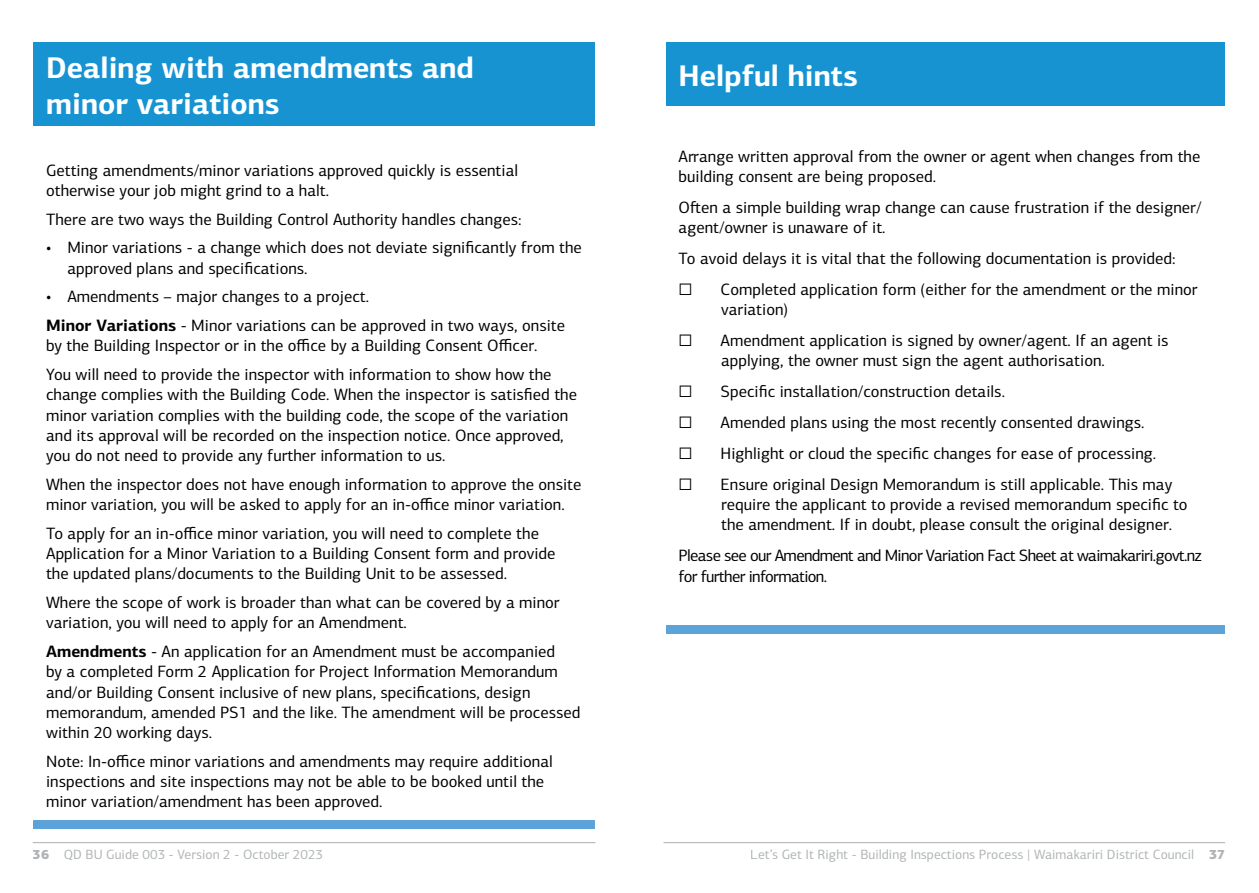
<style>
.page{position:relative;width:1259px;height:893px;background:#fff}
.page>*{position:absolute;margin:0;border:0;box-sizing:border-box;transform-origin:0 0}
.t1{font:700 30px/36px "PF Centro Sans Pro";color:#fff}
.t2{font:16.5px/20.2px "PF Centro Sans Pro";color:#000}
.t3{font:16.5px/20.2px "PF Centro Sans Pro";letter-spacing:-.04em;color:#000}
.t4{font:13.5px "PF Centro Sans Pro";color:#b1b4b6}
.s1{font-weight:700}
.s2{font-weight:900}
</style>
<div class="page">
<hr style="left:33px;top:842px;width:562px;height:1px;background:#b0adad">
<hr style="left:663px;top:842px;width:562px;height:1px;background:#b0adad">
<div style="left:33px;top:43px;width:562px;height:84px;background:#1893d2"></div>
<div style="left:33px;top:820px;width:562px;height:9px;background:#5ba3d9"></div>
<div style="left:666px;top:43px;width:558px;height:63px;background:#1893d2"></div>
<div style="left:666px;top:625px;width:558px;height:9px;background:#5ba3d9"></div>
<h1 class="t1" style="left:46px;top:49px;width:429px">Dealing with amendments and minor variations</h1>
<p class="t2" style="left:46px;top:160px;width:473px">Getting amendments/minor variations approved quickly is essential otherwise your job might grind to a halt.</p>
<p class="t2" style="left:46px;top:209px;width:477px">There are two ways the Building Control Authority handles changes:</p>
<p class="t2" style="left:67px;top:238px;width:516px;text-indent:-21px">• Minor variations - a change which does not deviate significantly from the approved plans and specifications.</p>
<p class="t2" style="left:46px;top:282px;width:520px;line-height:28.8px">• Amendments – major changes to a project.<br><span class="s1">Minor Variations</span> - Minor variations can be approved in two ways, onsite</p>
<p class="t2" style="left:46px;top:331px;width:507px;line-height:28.8px">by the Building Inspector or in the office by a Building Consent Officer.<br>You will need to provide the inspector with information to show how the</p>
<p class="t2" style="left:46px;top:385px;width:532px">change complies with the Building Code. When the inspector is satisfied the minor variation complies with the building code, the scope of the variation and its approval will be recorded on the inspection notice. Once approved, you do not need to provide any further information to us.</p>
<p class="t2" style="left:46px;top:474px;width:537px">When the inspector does not have enough information to approve the onsite minor variation, you will be asked to apply for an in-office minor variation.</p>
<p class="t2" style="left:46px;top:523px;width:511px">To apply for an in-office minor variation, you will need to complete the<br>Application for a Minor Variation to a Building Consent form and provide the updated plans/documents to the Building Unit to be assessed.</p>
<p class="t2" style="left:46px;top:592px;width:515px">Where the scope of work is broader than what can be covered by a minor variation, you will need to apply for an Amendment.</p>
<p class="t2" style="left:46px;top:641px;width:536px"><span class="s1">Amendments</span> - An application for an Amendment must be accompanied<br>by a completed Form 2 Application for Project Information Memorandum and/or Building Consent inclusive of new plans, specifications, design memorandum, amended PS1 and the like. The amendment will be processed within 20 working days.</p>
<p class="t2" style="left:46px;top:751px;width:508px">Note: In-office minor variations and amendments may require additional inspections and site inspections may not be able to be booked until the minor variation/amendment has been approved.</p>
<h1 class="t1" style="left:678px;top:57px;width:181px">Helpful hints</h1>
<p class="t2" style="left:678px;top:146px;width:523px">Arrange written approval from the owner or agent when changes from the building consent are being proposed.</p>
<p class="t2" style="left:678px;top:197px;width:524px">Often a simple building wrap change can cause frustration if the designer/ agent/owner is unaware of it.</p>
<p class="t2" style="left:678px;top:243px;width:498px;line-height:30.9px">To avoid delays it is vital that the following documentation is provided: ☐</p>
<p class="t2" style="left:720px;top:279px;width:478px">Completed application form (either for the amendment or the minor variation)</p>
<p class="t2" style="left:678px;top:330px;width:15px">☐</p>
<p class="t2" style="left:720px;top:330px;width:449px">Amendment application is signed by owner/agent. If an agent is applying, the owner must sign the agent authorisation.</p>
<p class="t2" style="left:678px;top:381px;width:15px">☐</p>
<p class="t2" style="left:720px;top:381px;width:286px">Specific installation/construction details.</p>
<p class="t2" style="left:678px;top:412px;width:15px">☐</p>
<p class="t2" style="left:720px;top:412px;width:425px">Amended plans using the most recently consented drawings.</p>
<p class="t2" style="left:678px;top:443px;width:15px">☐</p>
<p class="t2" style="left:720px;top:443px;width:437px">Highlight or cloud the specific changes for ease of processing.</p>
<p class="t2" style="left:678px;top:474px;width:15px">☐</p>
<p class="t2" style="left:720px;top:474px;width:468px">Ensure original Design Memorandum is still applicable. This may require the applicant to provide a revised memorandum specific to the amendment. If in doubt, please consult the original designer.</p>
<p class="t3" style="left:678px;top:545px;width:524px">Please see our Amendment and Minor Variation Fact Sheet at waimakariri.govt.nz for further information.</p>
<p class="t4" style="left:33px;top:846px;width:292px"><span class="s2">36</span> QD BU Guide 003 - Version 2 - October 2023</p>
<p class="t4" style="left:751px;top:846px;width:476px">Let’s Get It Right - Building Inspections Process | Waimakariri District Council <span class="s2">37</span></p>
</div>
